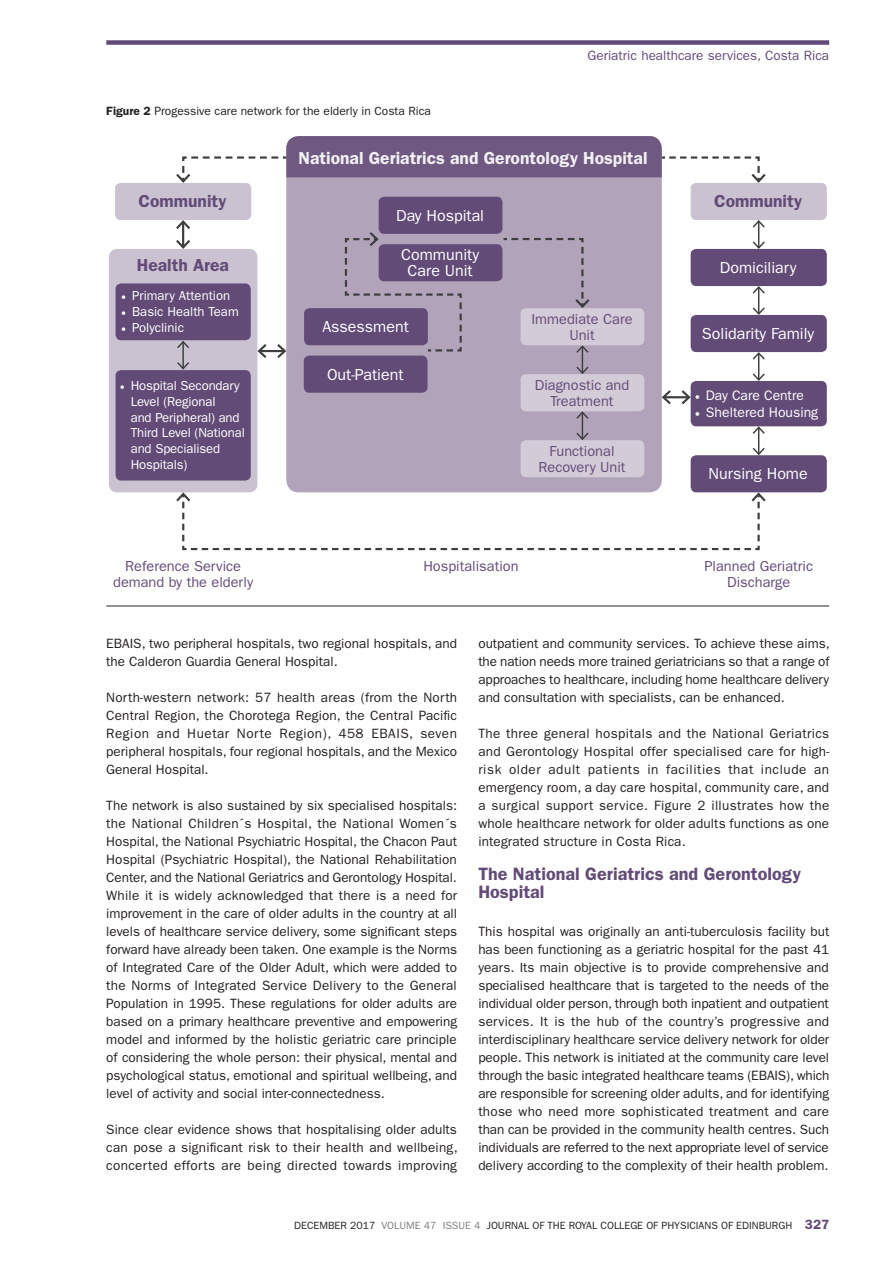
<style>
.page{position:relative;width:893px;height:1263px;background:#fff}
.page>*{position:absolute;margin:0;border:0;box-sizing:border-box;transform-origin:0 0}
.t1{font:600 18px/17.2px "ITC Franklin Gothic Std";color:#634b77}
.t2{font:600 17.4px "ITC Franklin Gothic Std";color:#fff}
.t3{font:600 17.4px "ITC Franklin Gothic Std";color:#634b77}
.t4{font:16.05px/16px "ITC Franklin Gothic Std";color:#fff;text-align:center}
.t5{font:14.55px/16px "ITC Franklin Gothic Std";color:#634b77;text-align:center}
.t6{font:13.95px "ITC Franklin Gothic Std";color:#fff}
.t7{font:13.8px "ITC Franklin Gothic Std";color:#fff}
.t8{font:13.5px/18px "ITC Franklin Gothic Std";color:#231f20;text-align:justify}
.t9{font:13.5px "ITC Franklin Gothic Std";color:#634b77}
.t10{font:13.05px/15.9px "ITC Franklin Gothic Std";letter-spacing:-.01em;color:#fff}
.t11{font:12px "ITC Franklin Gothic Std";color:#231f20}
.t12{font:10.5px "ITC Franklin Gothic Std";color:#231f20}
.s1{font-weight:600}
.s2{font-family:"Minion Pro"}
.s3{color:#7c7e81}
.s4{font-weight:600;font-size:13.5px;color:#634b77}
</style>
<div class="page">
<div style="left:106px;top:40px;width:723px;height:5px;background:#634b77"></div>
<hr style="left:106px;top:606px;width:723px;height:1px;background:#231f20">
<div style="left:109px;top:249px;width:148px;height:243px;background:#cac2d1;border-radius:8px"></div>
<div style="left:115px;top:183px;width:136px;height:37px;background:#cac2d1;border-radius:6px"></div>
<div style="left:116px;top:283px;width:135px;height:57px;background:#634b77;border-radius:6px"></div>
<div style="left:116px;top:370px;width:135px;height:110px;background:#634b77;border-radius:6px"></div>
<hr style="left:182px;top:222px;width:2px;height:25px;background:#3e3e3f">
<svg style="left:176px;top:220px;width:14px;height:11px"></svg>
<svg style="left:176px;top:237px;width:14px;height:12px"></svg>
<div style="left:286px;top:136px;width:376px;height:356px;background:#b1a3b9;border-radius:12px"></div>
<div style="left:691px;top:249px;width:136px;height:37px;background:#634b77;border-radius:6px"></div>
<div style="left:691px;top:315px;width:136px;height:37px;background:#634b77;border-radius:6px"></div>
<div style="left:691px;top:381px;width:136px;height:45px;background:#634b77;border-radius:6px"></div>
<div style="left:691px;top:183px;width:136px;height:37px;background:#cac2d1;border-radius:6px"></div>
<div style="left:691px;top:455px;width:136px;height:37px;background:#634b77;border-radius:6px"></div>
<div style="left:379px;top:197px;width:123px;height:37px;background:#634b77;border-radius:6px"></div>
<div style="left:379px;top:244px;width:123px;height:37px;background:#634b77;border-radius:6px"></div>
<div style="left:304px;top:308px;width:124px;height:37px;background:#634b77;border-radius:6px"></div>
<div style="left:304px;top:356px;width:124px;height:37px;background:#634b77;border-radius:6px"></div>
<div style="left:520px;top:308px;width:124px;height:37px;background:#d3cbd8;border-radius:6px"></div>
<div style="left:520px;top:374px;width:124px;height:37px;background:#d3cbd8;border-radius:6px"></div>
<div style="left:520px;top:440px;width:124px;height:37px;background:#d3cbd8;border-radius:6px"></div>
<svg style="left:575px;top:345px;width:15px;height:30px"></svg>
<svg style="left:575px;top:411px;width:15px;height:30px"></svg>
<svg style="left:501px;top:238px;width:89px;height:72px"></svg>
<svg style="left:344px;top:230px;width:119px;height:122px"></svg>
<hr style="left:182px;top:342px;width:2px;height:27px;background:#3e3e3f">
<svg style="left:176px;top:340px;width:15px;height:10px"></svg>
<svg style="left:176px;top:360px;width:15px;height:11px"></svg>
<svg style="left:751px;top:220px;width:15px;height:29px"></svg>
<svg style="left:751px;top:286px;width:15px;height:29px"></svg>
<svg style="left:751px;top:352px;width:15px;height:29px"></svg>
<svg style="left:751px;top:426px;width:15px;height:30px"></svg>
<hr style="left:259px;top:350px;width:26px;height:2px;background:#3e3e3f">
<svg style="left:275px;top:342px;width:12px;height:18px"></svg>
<svg style="left:257px;top:342px;width:12px;height:18px"></svg>
<hr style="left:663px;top:396px;width:26px;height:2px;background:#3e3e3f">
<svg style="left:679px;top:388px;width:12px;height:19px"></svg>
<svg style="left:661px;top:388px;width:12px;height:19px"></svg>
<svg style="left:174px;top:491px;width:594px;height:60px"></svg>
<svg style="left:176px;top:136px;width:590px;height:48px"></svg>
<p class="t11" style="left:106px;top:104px;width:326px"><span class="s1">Figure 2</span> Progessive care network for the elderly in Costa Rica</p>
<p class="t9" style="left:587px;top:48px;width:243px">Geriatric healthcare services, Costa Rica</p>
<p class="t3" style="left:139px;top:191px;width:90px">Community</p>
<p class="t3" style="left:137px;top:255px;width:94px">Health Area</p>
<p class="t10" style="left:121px;top:288px;width:111px"><span class="s2">•</span> Primary Attention</p>
<p class="t10" style="left:121px;top:304px;width:119px"><span class="s2">•</span> Basic Health Team</p>
<p class="t10" style="left:121px;top:320px;width:64px"><span class="s2">•</span> Polyclinic</p>
<p class="t10" style="left:131px;top:378px;width:116px;text-indent:-11px"><span class="s2">•</span> Hospital Secondary<br>Level (Regional<br>and Peripheral) and<br>Third Level (National and Specialised<br>Hospitals)</p>
<p class="t2" style="left:299px;top:147px;width:350px">National Geriatrics and Gerontology Hospital</p>
<p class="t4" style="left:396px;top:207px;width:89px">Day Hospital</p>
<p class="t4" style="left:401px;top:247px;width:79px">Community<br>Care Unit</p>
<p class="t4" style="left:322px;top:319px;width:88px">Assessment</p>
<p class="t4" style="left:327px;top:366px;width:78px">Out-Patient</p>
<p class="t5" style="left:531px;top:311px;width:103px">Immediate Care<br>Unit</p>
<p class="t5" style="left:535px;top:377px;width:96px">Diagnostic and<br>Treatment</p>
<p class="t5" style="left:539px;top:443px;width:88px">Functional<br>Recovery Unit</p>
<p class="t3" style="left:714px;top:191px;width:90px">Community</p>
<p class="t4" style="left:720px;top:260px;width:78px">Domiciliary</p>
<p class="t4" style="left:702px;top:326px;width:114px">Solidarity Family</p>
<p class="t7" style="left:695px;top:387px;width:111px"><span class="s2">•</span> Day Care Centre</p>
<p class="t6" style="left:695px;top:404px;width:125px"><span class="s2">•</span> Sheltered Housing</p>
<p class="t4" style="left:709px;top:466px;width:101px">Nursing Home</p>
<p class="t5" style="left:113px;top:559px;width:142px">Reference Service demand by the elderly</p>
<p class="t5" style="left:423px;top:559px;width:97px">Hospitalisation</p>
<p class="t5" style="left:704px;top:559px;width:110px">Planned Geriatric<br>Discharge</p>
<p class="t8" style="left:106px;top:635px;width:352px">EBAIS, two peripheral hospitals, two regional hospitals, and the Calderon Guardia General Hospital.</p>
<p class="t8" style="left:106px;top:689px;width:352px">North-western network: 57 health areas (from the North Central Region, the Chorotega Region, the Central Pacific Region and Huetar Norte Region), 458 EBAIS, seven peripheral hospitals, four regional hospitals, and the Mexico General Hospital.</p>
<p class="t8" style="left:106px;top:797px;width:352px">The network is also sustained by six specialised hospitals: the National Children´s Hospital, the National Women´s Hospital, the National Psychiatric Hospital, the Chacon Paut Hospital (Psychiatric Hospital), the National Rehabilitation Center, and the National Geriatrics and Gerontology Hospital.<br>While it is widely acknowledged that there is a need for improvement in the care of older adults in the country at all levels of healthcare service delivery, some significant steps forward have already been taken. One example is the Norms of Integrated Care of the Older Adult, which were added to the Norms of Integrated Service Delivery to the General Population in 1995. These regulations for older adults are based on a primary healthcare preventive and empowering model and informed by the holistic geriatric care principle of considering the whole person: their physical, mental and psychological status, emotional and spiritual wellbeing, and level of activity and social inter-connectedness.</p>
<p class="t8" style="left:106px;top:1120px;width:353px">Since clear evidence shows that hospitalising older adults can pose a significant risk to their health and wellbeing, concerted efforts are being directed towards improving</p>
<p class="t8" style="left:478px;top:634px;width:353px">outpatient and community services. To achieve these aims, the nation needs more trained geriatricians so that a range of approaches to healthcare, including home healthcare delivery and consultation with specialists, can be enhanced.</p>
<p class="t8" style="left:478px;top:724px;width:352px">The three general hospitals and the National Geriatrics and Gerontology Hospital offer specialised care for high&shy;risk older adult patients in facilities that include an emergency room, a day care hospital, community care, and a surgical support service. Figure 2 illustrates how the whole healthcare network for older adults functions as one integrated structure in Costa Rica.</p>
<h1 class="t1" style="left:478px;top:865px;width:324px">The National Geriatrics and Gerontology<br>Hospital</h1>
<p class="t8" style="left:478px;top:923px;width:353px">This hospital was originally an anti-tuberculosis facility but has been functioning as a geriatric hospital for the past 41 years. Its main objective is to provide comprehensive and specialised healthcare that is targeted to the needs of the individual older person, through both inpatient and outpatient services. It is the hub of the country’s progressive and interdisciplinary healthcare service delivery network for older people. This network is initiated at the community care level through the basic integrated healthcare teams (EBAIS), which are responsible for screening older adults, and for identifying those who need more sophisticated treatment and care than can be provided in the community health centres. Such individuals are referred to the next appropriate level of service delivery according to the complexity of their health problem.</p>
<p class="t12" style="left:294px;top:1219px;width:536px">DECEMBER 2017 <span class="s3">VOLUME 47 ISSUE 4</span> JOURNAL OF THE ROYAL COLLEGE OF PHYSICIANS OF EDINBURGH <span class="s4">327</span></p>
</div>
